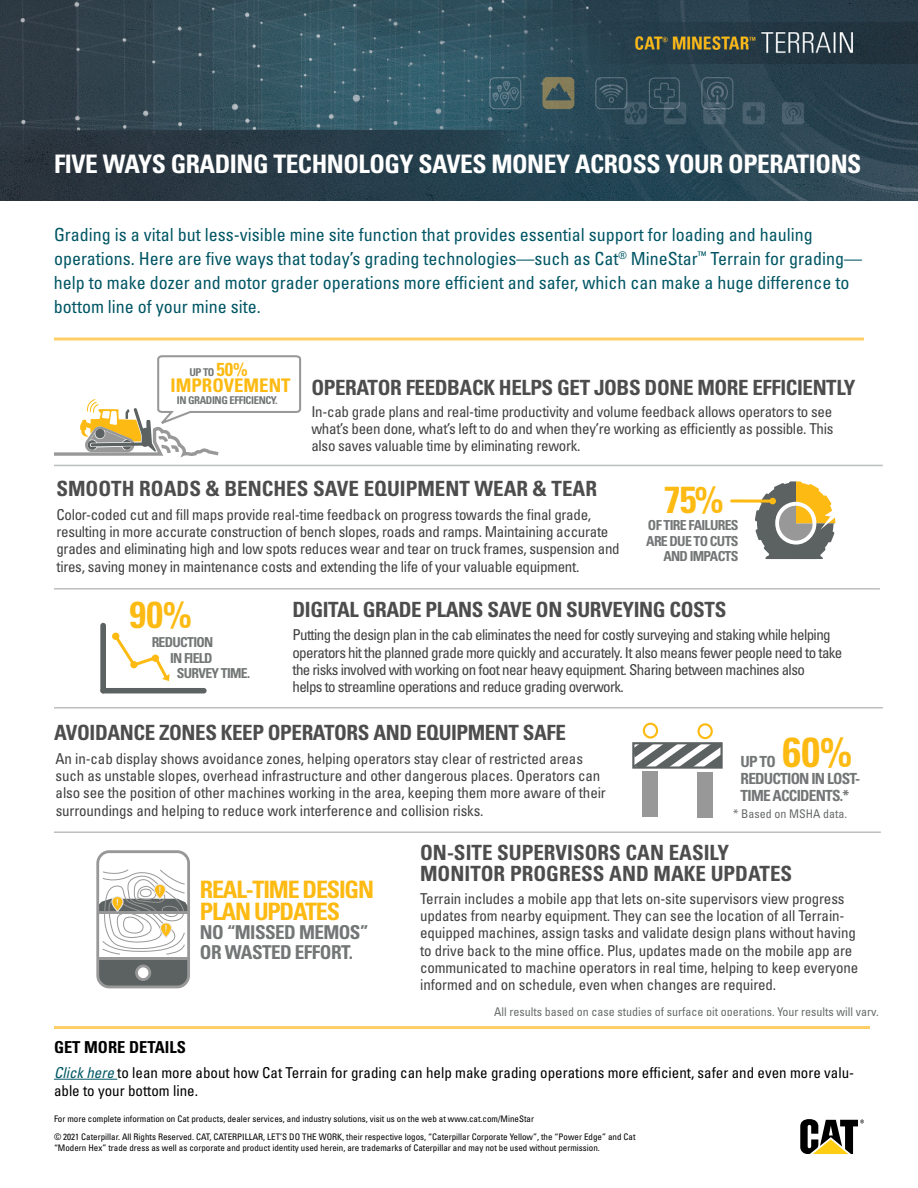
<style>
.page{position:relative;width:918px;height:1188px;background:#fff}
.page>*{position:absolute;margin:0;border:0;box-sizing:border-box;transform-origin:0 0}
.t1{font:700 condensed 41.85px "Univers LT Std";color:#fdba12}
.t2{font:700 condensed 37.65px "Univers LT Std";color:#fdba12}
.t3{font:700 condensed 37.35px "Univers LT Std";color:#fdba12}
.t4{font:700 condensed 25.5px "Univers LT Std";letter-spacing:-.02em;color:#fff}
.t5{font:700 condensed 24px/22.4px "Univers LT Std";letter-spacing:-.05em;color:#fdba12}
.t6{font:700 condensed 21px "Univers LT Std";letter-spacing:-.02em;color:#4e4d4e}
.t7{font:700 condensed 21px/20.4px "Univers LT Std";color:#4e4d4e}
.t8{font:700 condensed 19.2px/19.2px "Univers LT Std";letter-spacing:-.03em;color:#737676}
.t9{font:700 condensed 18.75px/16px "Univers LT Std";color:#fdba12;text-align:center}
.t10{font:condensed 18px/24px "Univers LT Std";color:#005664}
.t11{font:700 condensed 16.5px "Univers LT Std";color:#000}
.t12{font:700 condensed 15.3px/16.8px "Univers LT Std";letter-spacing:-.05em;color:#737676}
.t13{font:condensed 15px/17.2px "Univers LT Std";letter-spacing:-.02em;color:#414042}
.t14{font:condensed 15px/17.2px "Univers LT Std";letter-spacing:-.04em;color:#414042}
.t15{font:condensed 15px/18px "Univers LT Std";color:#000}
.t16{font:700 condensed 13.8px/15px "Univers LT Std";letter-spacing:-.05em;color:#737676;text-align:right}
.t17{font:700 condensed 13.65px/14.9px "Univers LT Std";letter-spacing:-.05em;color:#737676}
.t18{font:condensed 12px "Univers LT Std";color:#696c6c}
.t19{font:700 condensed 10.8px "Univers LT Std";letter-spacing:-.04em;color:#737676}
.t20{font:condensed 9px/17.5px "Univers LT Std";color:#000}
.s1{font-style:italic;color:#005664}
</style>
<div class="page">
<img style="left:0;top:0;width:918px;height:201px">
<hr style="left:54px;top:338px;width:810px;height:2px;background:#ffcf67">
<hr style="left:54px;top:1079px;width:63px;height:1px;background:#005664">
<hr style="left:54px;top:1026px;width:816px;height:3px;background:#ffcf67">
<svg style="left:800px;top:1119px;width:64px;height:35px"></svg>
<hr style="left:54px;top:465px;width:829px;height:1px;background:#bcbec0">
<hr style="left:54px;top:588px;width:826px;height:2px;background:#bcbec0">
<hr style="left:54px;top:707px;width:829px;height:1px;background:#bcbec0">
<hr style="left:54px;top:831px;width:827px;height:2px;background:#bcbec0">
<svg style="left:96px;top:850px;width:94px;height:138px"></svg>
<svg style="left:54px;top:355px;width:248px;height:112px"></svg>
<div style="left:100px;top:623px;width:6px;height:70px;background:#5c6161;border-radius:3px"></div>
<div style="left:101px;top:688px;width:106px;height:5px;background:#5c6161;border-radius:3px"></div>
<svg style="left:112px;top:633px;width:58px;height:48px"></svg>
<div style="left:632px;top:742px;width:91px;height:27px;border:2px solid #5c6161"></div>
<svg style="left:633px;top:722px;width:89px;height:46px"></svg>
<div style="left:643px;top:771px;width:15px;height:46px;background:#989898"></div>
<div style="left:698px;top:772px;width:15px;height:46px;background:#989898"></div>
<svg style="left:755px;top:481px;width:80px;height:78px"></svg>
<svg style="left:732px;top:499px;width:37px;height:4px"></svg>
<div style="left:769px;top:498px;width:7px;height:6px;background:#fdba12;border-radius:50%"></div>
<h3 class="t4" style="left:54px;top:149px;width:809px">FIVE WAYS GRADING TECHNOLOGY SAVES MONEY ACROSS YOUR OPERATIONS</h3>
<p class="t10" style="left:54px;top:222px;width:810px">Grading is a vital but less-visible mine site function that provides essential support for loading and hauling operations. Here are five ways that today’s grading technologies—such as Cat<sup>®</sup> MineStar<sup>™</sup> Terrain for grading— help to make dozer and motor grader operations more efficient and safer, which can make a huge difference to bottom line of your mine site.</p>
<p class="t9" style="left:171px;top:361px;width:122px">50%<br>IMPROVEMENT</p>
<p class="t19" style="left:189px;top:366px;width:27px">UP TO</p>
<p class="t19" style="left:177px;top:394px;width:102px">IN GRADING EFFICIENCY.</p>
<h3 class="t6" style="left:311px;top:375px;width:546px">OPERATOR FEEDBACK HELPS GET JOBS DONE MORE EFFICIENTLY</h3>
<p class="t13" style="left:311px;top:403px;width:524px;text-align:justify">In-cab grade plans and real-time productivity and volume feedback allows operators to see what’s been done, what’s left to do and when they’re working as efficiently as possible. This also saves valuable time by eliminating rework.</p>
<h3 class="t7" style="left:56px;top:478px;width:542px">SMOOTH ROADS &amp; BENCHES SAVE EQUIPMENT WEAR &amp; TEAR</h3>
<p class="t13" style="left:56px;top:506px;width:565px;line-height:16.6px">Color-coded cut and fill maps provide real-time feedback on progress towards the final grade, resulting in more accurate construction of bench slopes, roads and ramps. Maintaining accurate grades and eliminating high and low spots reduces wear and tear on truck frames, suspension and</p>
<p class="t13" style="left:56px;top:558px;width:524px">tires, saving money in maintenance costs and extending the life of your valuable equipment.</p>
<h2 class="t2" style="left:664px;top:476px;width:62px">75%</h2>
<p class="t16" style="left:646px;top:518px;width:94px">OF TIRE FAILURES<br>ARE DUE TO CUTS<br>AND IMPACTS</p>
<h3 class="t3" style="left:130px;top:592px;width:64px">90%</h3>
<p class="t17" style="left:177px;top:651px;width:75px;text-indent:-7px">IN FIELD<br>SURVEY TIME.</p>
<p class="t17" style="left:152px;top:634px;width:63px">REDUCTION</p>
<h3 class="t6" style="left:292px;top:597px;width:435px">DIGITAL GRADE PLANS SAVE ON SURVEYING COSTS</h3>
<p class="t14" style="left:292px;top:626px;width:552px">Putting the design plan in the cab eliminates the need for costly surveying and staking while helping operators hit the planned grade more quickly and accurately. It also means fewer people need to take the risks involved with working on foot near heavy equipment. Sharing between machines also<br>helps to streamline operations and reduce grading overwork.</p>
<h3 class="t6" style="left:54px;top:720px;width:513px">AVOIDANCE ZONES KEEP OPERATORS AND EQUIPMENT SAFE</h3>
<p class="t13" style="left:56px;top:750px;width:552px">An in-cab display shows avoidance zones, helping operators stay clear of restricted areas such as unstable slopes, overhead infrastructure and other dangerous places. Operators can also see the position of other machines working in the area, keeping them more aware of their surroundings and helping to reduce work interference and collision risks.</p>
<h1 class="t1" style="left:782px;top:727px;width:72px">60%</h1>
<p class="t12" style="left:741px;top:770px;width:121px">REDUCTION IN LOST-<br>TIME ACCIDENTS.*</p>
<p class="t12" style="left:741px;top:754px;width:37px">UP TO</p>
<p class="t18" style="left:733px;top:806px;width:115px">* Based on MSHA data.</p>
<h3 class="t5" style="left:200px;top:878px;width:176px">REAL-TIME DESIGN<br>PLAN UPDATES</h3>
<p class="t8" style="left:200px;top:923px;width:170px">NO “MISSED MEMOS”<br>OR WASTED EFFORT.</p>
<h3 class="t7" style="left:420px;top:842px;width:374px">ON-SITE SUPERVISORS CAN EASILY<br>MONITOR PROGRESS AND MAKE UPDATES</h3>
<p class="t13" style="left:420px;top:890px;width:440px">Terrain includes a mobile app that lets on-site supervisors view progress updates from nearby equipment. They can see the location of all Terrain&shy;equipped machines, assign tasks and validate design plans without having to drive back to the mine office. Plus, updates made on the mobile app are communicated to machine operators in real time, helping to keep everyone informed and on schedule, even when changes are required.</p>
<p class="t18" style="left:494px;top:1004px;width:386px">All results based on case studies of surface pit operations. Your results will vary.</p>
<p class="t11" style="left:54px;top:1037px;width:133px">GET MORE DETAILS</p>
<p class="t15" style="left:54px;top:1063px;width:802px"><span class="s1">Click here</span> to lean more about how Cat Terrain for grading can help make grading operations more efficient, safer and even more valu&shy;able to your bottom line.</p>
<p class="t20" style="left:54px;top:1110px;width:583px">For more complete information on Cat products, dealer services, and industry solutions, visit us on the web at www.cat.com/MineStar<br>© 2021 Caterpillar. All Rights Reserved. CAT, CATERPILLAR, LET’S DO THE WORK, their respective logos, “Caterpillar Corporate Yellow”, the “Power Edge” and Cat</p>
<p class="t20" style="left:54px;top:1138px;width:547px">“Modern Hex” trade dress as well as corporate and product identity used herein, are trademarks of Caterpillar and may not be used without permission.</p>
</div>
